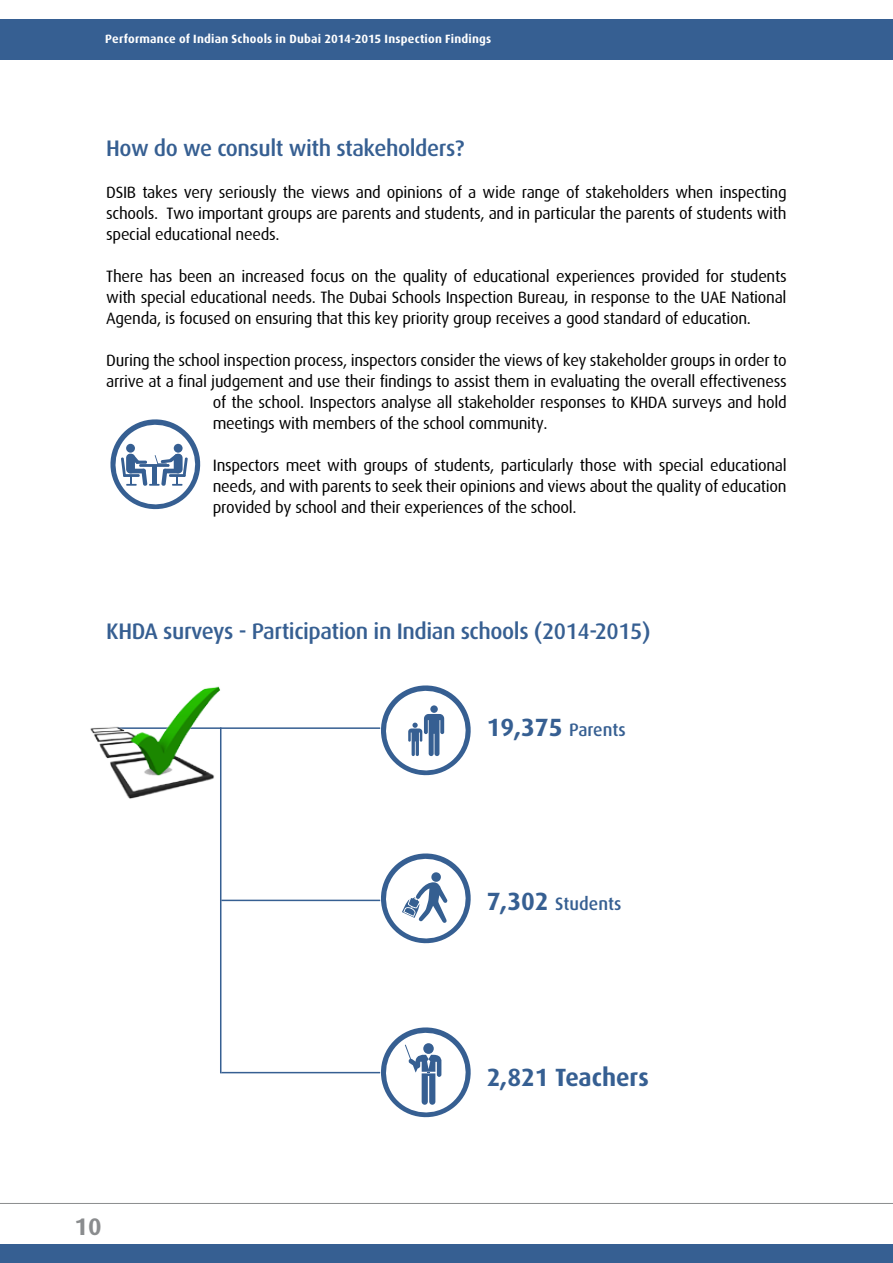
<style>
.page{position:relative;width:893px;height:1263px;background:#fff}
.page>*{position:absolute;margin:0;border:0;box-sizing:border-box;transform-origin:0 0}
.t1{font:700 25.05px "Dax";color:#365f92}
.t2{font:700 24px "Dax";color:#8a8c8e}
.t3{font:500 22.5px "Dax";letter-spacing:-.02em;color:#365f92}
.t4{font:500 18px "Dax";color:#365f92}
.t5{font:16.5px/21px "Dax";letter-spacing:-.02em;color:#000;text-align:justify}
.t6{font:700 12px "Dax";letter-spacing:.015em;color:#fff}
.s1{font-weight:700;font-size:25.05px}
</style>
<div class="page">
<div style="left:1px;top:19px;width:892px;height:41px;background:#365f92"></div>
<div style="left:1px;top:1245px;width:892px;height:18px;background:#365f92"></div>
<hr style="left:0;top:1203px;width:893px;height:1px;background:#8a8c8e">
<svg style="left:110px;top:419px;width:91px;height:91px"></svg>
<hr style="left:220px;top:727px;width:1px;height:346px;background:#365f92">
<hr style="left:118px;top:727px;width:262px;height:2px;background:#365f92">
<hr style="left:221px;top:900px;width:159px;height:1px;background:#365f92">
<hr style="left:221px;top:1072px;width:159px;height:1px;background:#365f92">
<svg style="left:371px;top:685px;width:100px;height:91px"></svg>
<svg style="left:371px;top:853px;width:100px;height:91px"></svg>
<svg style="left:371px;top:1027px;width:100px;height:91px"></svg>
<img style="left:90px;top:686px;width:169px;height:122px">
<p class="t6" style="left:105px;top:32px;width:388px">Performance of Indian Schools in Dubai 2014-2015 Inspection Findings</p>
<h3 class="t3" style="left:106px;top:136px;width:360px">How do we consult with stakeholders?</h3>
<p class="t5" style="left:106px;top:182px;width:682px">DSIB takes very seriously the views and opinions of a wide range of stakeholders when inspecting schools. Two important groups are parents and students, and in particular the parents of students with special educational needs.</p>
<p class="t5" style="left:106px;top:266px;width:682px">There has been an increased focus on the quality of educational experiences provided for students with special educational needs. The Dubai Schools Inspection Bureau, in response to the UAE National Agenda, is focused on ensuring that this key priority group receives a good standard of education.</p>
<p class="t5" style="left:106px;top:350px;width:682px">During the school inspection process, inspectors consider the views of key stakeholder groups in order to</p>
<p class="t5" style="left:106px;top:371px;width:682px">arrive at a final judgement and use their findings to assist them in evaluating the overall effectiveness</p>
<p class="t5" style="left:213px;top:392px;width:575px">of the school. Inspectors analyse all stakeholder responses to KHDA surveys and hold</p>
<p class="t5" style="left:213px;top:413px;width:336px">meetings with members of the school community.</p>
<p class="t5" style="left:213px;top:455px;width:575px">Inspectors meet with groups of students, particularly those with special educational needs, and with parents to seek their opinions and views about the quality of education provided by school and their experiences of the school.</p>
<h3 class="t3" style="left:106px;top:619px;width:546px">KHDA surveys - Participation in Indian schools (2014-2015)</h3>
<p class="t4" style="left:487px;top:720px;width:141px"><span class="s1">19,375</span> Parents</p>
<p class="t4" style="left:487px;top:893px;width:136px"><span class="s1">7,302</span> Students</p>
<h2 class="t2" style="left:75px;top:1213px;width:29px">10</h2>
<h1 class="t1" style="left:487px;top:1063px;width:164px">2,821 Teachers</h1>
</div>
